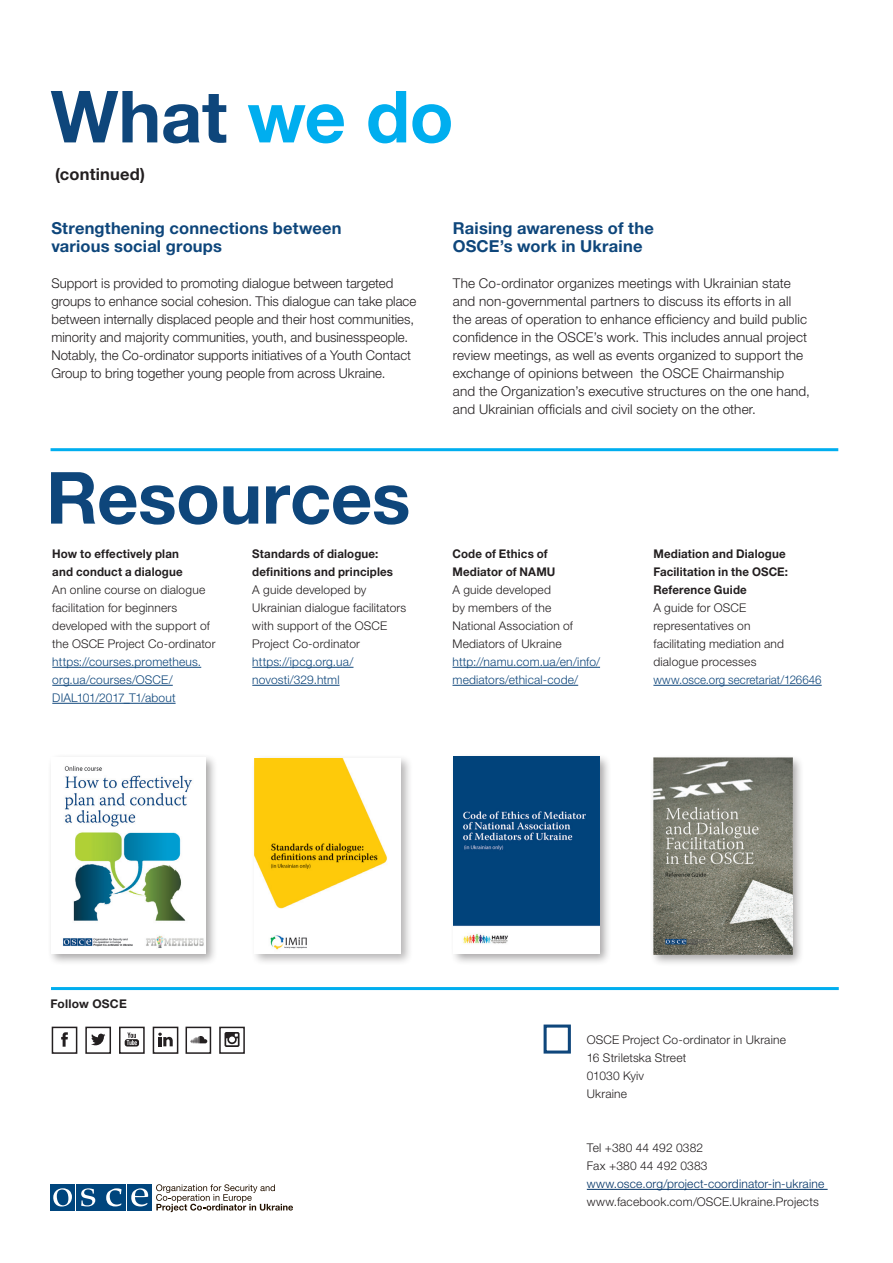
<style>
.page{position:relative;width:893px;height:1263px;background:#fff}
.page>*{position:absolute;margin:0;border:0;box-sizing:border-box;transform-origin:0 0}
.t1{font:700 72px "Helvetica Neue LT Std";letter-spacing:-.005em;color:#0e467b}
.t2{font:700 16.5px/18px "Helvetica Neue LT Std";letter-spacing:.01em;color:#0e467b}
.t3{font:700 16.5px "Helvetica Neue LT Std";letter-spacing:.01em;color:#231f20}
.t4{font:300 13.5px/18px "Helvetica Neue LT Std";letter-spacing:.005em;color:#231f20}
.t5{font:300 12px/18px "Helvetica Neue LT Std";letter-spacing:.015em;color:#231f20}
.t6{font:700 12px/18px "Helvetica Neue LT Std";letter-spacing:.015em;color:#231f20;scale:.96 1}
.t7{font:300 12px/18px "Helvetica Neue LT Std";letter-spacing:.015em;color:#0e467b}
.t8{font:300 12px "Helvetica Neue LT Std";letter-spacing:.015em;color:#036}
.t9{font:300 12px "Helvetica Neue LT Std";letter-spacing:.015em;color:#0e467b;scale:.96 1}
.t10{font:700 12px "Helvetica Neue LT Std";letter-spacing:.015em;color:#231f20}
.s1{color:#00aeef}
</style>
<div class="page">
<hr style="left:52px;top:667px;width:149px;height:1px;background:#0e467b">
<hr style="left:52px;top:685px;width:121px;height:1px;background:#0e467b">
<hr style="left:52px;top:703px;width:124px;height:1px;background:#0e467b">
<hr style="left:587px;top:1189px;width:241px;height:1px;background:#036">
<hr style="left:51px;top:987px;width:788px;height:3px;background:#00aeef">
<svg style="left:543px;top:1024px;width:28px;height:30px"></svg>
<hr style="left:51px;top:448px;width:787px;height:3px;background:#00aeef">
<svg style="left:51px;top:1026px;width:27px;height:28px"></svg>
<svg style="left:85px;top:1026px;width:26px;height:28px"></svg>
<svg style="left:152px;top:1026px;width:27px;height:28px"></svg>
<svg style="left:119px;top:1026px;width:26px;height:28px"></svg>
<svg style="left:185px;top:1026px;width:27px;height:28px"></svg>
<svg style="left:219px;top:1026px;width:26px;height:28px"></svg>
<svg style="left:156px;top:1184px;width:137px;height:28px"></svg>
<div style="left:51px;top:1184px;width:24px;height:26px;background:#00457d"></div>
<div style="left:76px;top:1184px;width:24px;height:26px;background:#00457d"></div>
<div style="left:102px;top:1184px;width:24px;height:26px;background:#00457d"></div>
<div style="left:128px;top:1184px;width:24px;height:26px;background:#00457d"></div>
<svg style="left:131px;top:1188px;width:17px;height:18px"></svg>
<svg style="left:106px;top:1188px;width:16px;height:18px"></svg>
<svg style="left:81px;top:1188px;width:14px;height:18px"></svg>
<svg style="left:53px;top:1188px;width:19px;height:18px"></svg>
<div style="left:47px;top:753px;width:171px;height:213px;background:#231f20;opacity:.39"></div>
<img style="left:51px;top:757px;width:155px;height:197px">
<hr style="left:252px;top:667px;width:101px;height:1px;background:#0e467b">
<hr style="left:252px;top:685px;width:88px;height:1px;background:#0e467b">
<div style="left:251px;top:754px;width:162px;height:212px;background:#231f20;opacity:.33"></div>
<img style="left:254px;top:758px;width:147px;height:196px">
<hr style="left:452px;top:667px;width:148px;height:1px;background:#0e467b">
<hr style="left:452px;top:685px;width:126px;height:1px;background:#0e467b">
<div style="left:649px;top:754px;width:155px;height:212px;background:#231f20;opacity:.39"></div>
<img style="left:653px;top:758px;width:139px;height:196px">
<hr style="left:653px;top:685px;width:169px;height:1px;background:#0e467b">
<div style="left:450px;top:753px;width:162px;height:213px;background:#231f20;opacity:.39"></div>
<img style="left:454px;top:757px;width:145px;height:196px">
<p class="t1" style="left:51px;top:72px;width:405px">What <span class="s1">we do</span></p>
<p class="t3" style="left:55px;top:164px;width:91px">(continued)</p>
<p class="t2" style="left:51px;top:219px;width:292px">Strengthening connections between various social groups</p>
<p class="t4" style="left:51px;top:274px;width:366px">Support is provided to promoting dialogue between targeted groups to enhance social cohesion. This dialogue can take place between internally displaced people and their host communities, minority and majority communities, youth, and businesspeople.<br>Notably, the Co-ordinator supports initiatives of a Youth Contact Group to bring together young people from across Ukraine.</p>
<p class="t1" style="left:46px;top:453px;width:366px">Resources</p>
<p class="t6" style="left:52px;top:544px;width:137px">How to effectively plan and conduct a dialogue</p>
<p class="t5" style="left:52px;top:580px;width:165px">An online course on dialogue facilitation for beginners developed with the support of the OSCE Project Co-ordinator</p>
<p class="t7" style="left:52px;top:652px;width:150px">https://courses.prometheus. org.ua/courses/OSCE/<br>DIAL101/2017_T1/about</p>
<p class="t6" style="left:252px;top:544px;width:148px">Standards of dialogue: definitions and principles</p>
<p class="t5" style="left:252px;top:580px;width:155px">A guide developed by<br>Ukrainian dialogue facilitators with support of the OSCE<br>Project Co-ordinator</p>
<p class="t7" style="left:252px;top:652px;width:103px">https://ipcg.org.ua/ novosti/329.html</p>
<p class="t2" style="left:453px;top:219px;width:202px">Raising awareness of the<br>OSCE’s work in Ukraine</p>
<p class="t4" style="left:453px;top:274px;width:359px">The Co-ordinator organizes meetings with Ukrainian state and non-governmental partners to discuss its efforts in all the areas of operation to enhance efficiency and build public confidence in the OSCE’s work. This includes annual project review meetings, as well as events organized to support the exchange of opinions between the OSCE Chairmanship<br>and the Organization’s executive structures on the one hand, and Ukrainian officials and civil society on the other.</p>
<p class="t6" style="left:452px;top:544px;width:109px">Code of Ethics of<br>Mediator of NAMU</p>
<p class="t5" style="left:452px;top:580px;width:122px">A guide developed<br>by members of the<br>National Association of<br>Mediators of Ukraine</p>
<p class="t7" style="left:452px;top:652px;width:149px">http://namu.com.ua/en/info/ mediators/ethical-code/</p>
<p class="t6" style="left:653px;top:544px;width:142px">Mediation and Dialogue<br>Facilitation in the OSCE:<br>Reference Guide</p>
<p class="t5" style="left:653px;top:598px;width:132px">A guide for OSCE representatives on facilitating mediation and dialogue processes</p>
<p class="t9" style="left:653px;top:672px;width:177px">www.osce.org secretariat/126646</p>
<p class="t10" style="left:50px;top:996px;width:78px">Follow OSCE</p>
<p class="t5" style="left:587px;top:1030px;width:201px">OSCE Project Co-ordinator in Ukraine</p>
<p class="t5" style="left:587px;top:1048px;width:101px">16 Striletska Street</p>
<p class="t5" style="left:587px;top:1066px;width:59px">01030 Kyiv</p>
<p class="t5" style="left:587px;top:1084px;width:42px">Ukraine</p>
<p class="t5" style="left:587px;top:1138px;width:118px">Tel +380 44 492 0382</p>
<p class="t5" style="left:587px;top:1156px;width:122px">Fax +380 44 492 0383</p>
<p class="t8" style="left:587px;top:1176px;width:239px">www.osce.org/project-coordinator-in-ukraine</p>
<p class="t5" style="left:587px;top:1192px;width:233px">www.facebook.com/OSCE.Ukraine.Projects</p>
</div>
